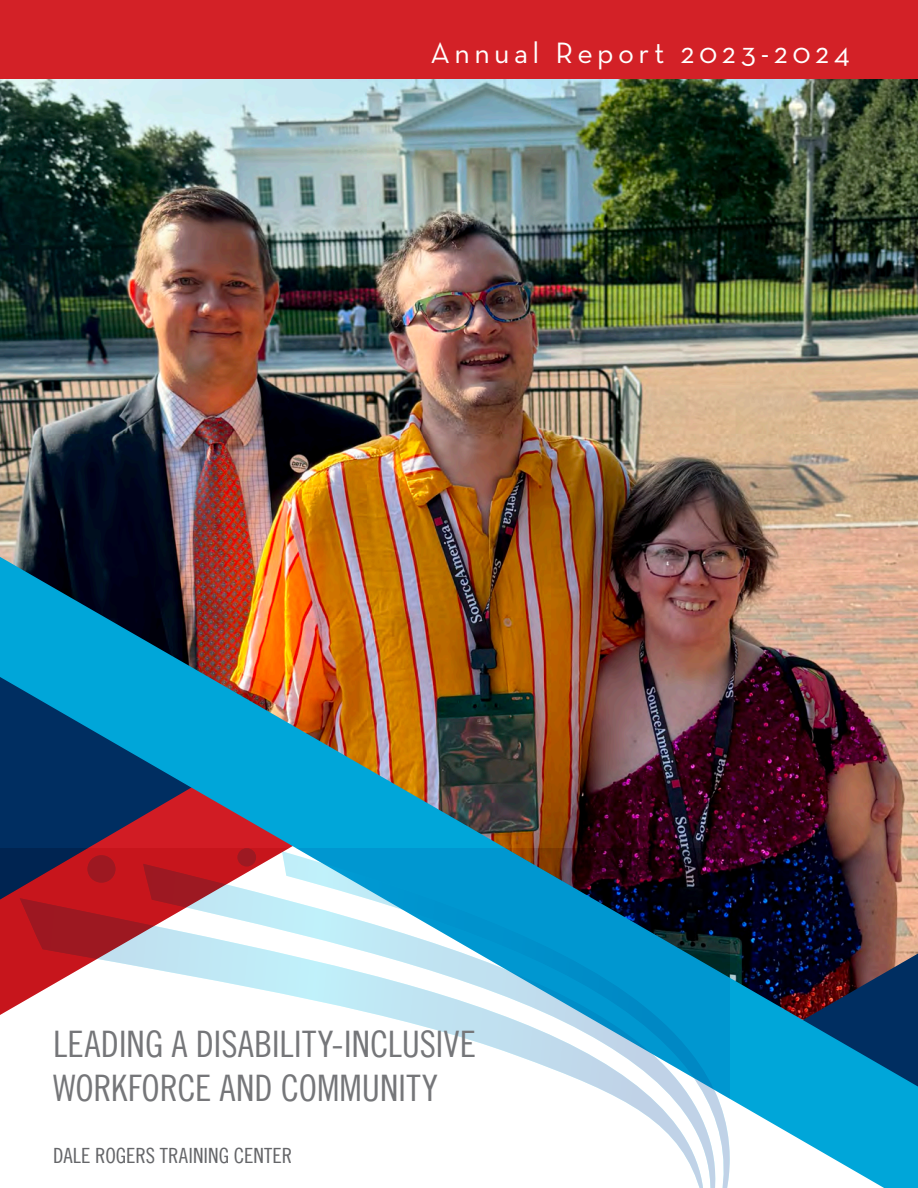
<style>
.page{position:relative;width:918px;height:1188px;background:#fff}
.page>*{position:absolute;margin:0;border:0;box-sizing:border-box;transform-origin:0 0}
.t1{font:36.6px/44px "Trade Gothic LT Cond Eighteen";letter-spacing:-.005em;color:#757679}
.t2{font:30px "Neutra Text";letter-spacing:.145em;color:#fff}
.t3{font:21px "Trade Gothic LT Cond Eighteen";color:#757679}
</style>
<div class="page">
<img style="left:0;top:78px;width:918px;height:479px">
<img style="left:0;top:557px;width:918px;height:631px">
<svg style="left:730px;top:864px;width:16px;height:324px"></svg>
<svg style="left:282px;top:851px;width:448px;height:13px;background:#2b607d"></svg>
<svg style="left:20px;top:864px;width:710px;height:324px"></svg>
<div style="left:87px;top:855px;width:28px;height:28px;background:#9d1821;border-radius:14px"></div>
<div style="left:237px;top:848px;width:19px;height:18px;background:#9d1922;border-radius:9px"></div>
<div style="left:0;top:0;width:918px;height:78px;background:#d32127"></div>
<p class="t2" style="left:431px;top:35px;width:421px">Annual Report 2023-2024</p>
<h2 class="t1" style="left:53px;top:1021px;width:424px">LEADING A DISABILITY-INCLUSIVE<br>WORKFORCE AND COMMUNITY</h2>
<h1 class="t3" style="left:53px;top:1143px;width:241px">DALE ROGERS TRAINING CENTER</h1>
</div>
